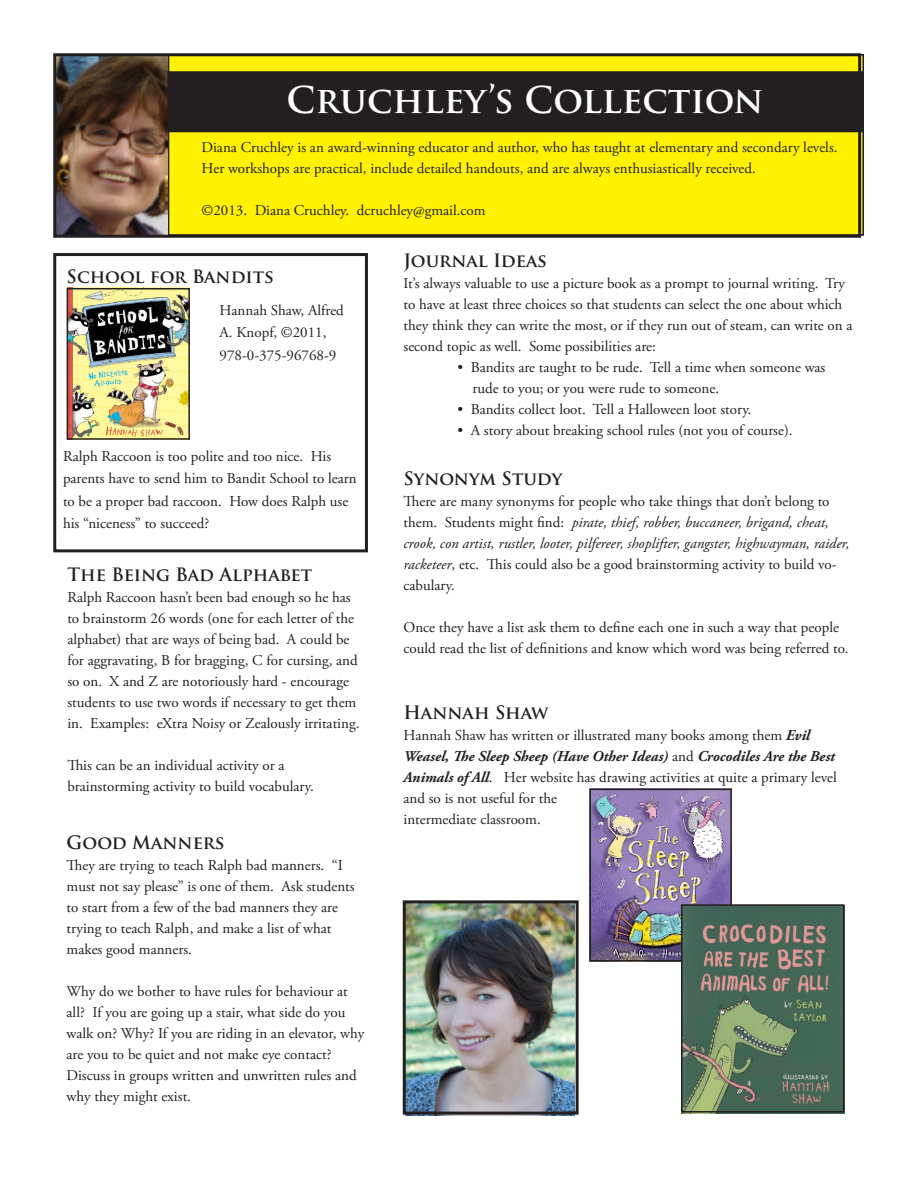
<style>
.page{position:relative;width:918px;height:1188px;background:#fff}
.page>*{position:absolute;margin:0;border:0;box-sizing:border-box;transform-origin:0 0}
.t1{font:700 36px "Trajan Pro";color:#fff}
.t2{font:700 18px "Trajan Pro";color:#231f20}
.t3{font:15px/21px "Adobe Garamond Pro";color:#231f20}
.t4{font:15px/22.5px "Adobe Garamond";color:#231f20}
.s1{font-style:italic}
.s2{font-weight:700;font-style:italic}
</style>
<div class="page">
<div style="left:169px;top:55px;width:694px;height:180px;background:#fff101"></div>
<img style="left:57px;top:57px;width:111px;height:177px">
<div style="left:168px;top:72px;width:695px;height:60px;background:#231f20"></div>
<div style="left:167px;top:71px;width:697px;height:61px;border:2px solid #231f20"></div>
<div style="left:53px;top:53px;width:808px;height:185px;border:3px solid #231f20"></div>
<div style="left:53px;top:253px;width:315px;height:299px;border:3px solid #231f20"></div>
<img style="left:70px;top:291px;width:117px;height:146px">
<div style="left:67px;top:288px;width:123px;height:152px;border:2px solid #231f20"></div>
<img style="left:407px;top:904px;width:168px;height:207px">
<div style="left:403px;top:900px;width:176px;height:215px;border:3px solid #231f20"></div>
<img style="left:593px;top:792px;width:136px;height:166px">
<div style="left:590px;top:789px;width:142px;height:172px;border:2px solid #231f20"></div>
<img style="left:681px;top:907px;width:163px;height:207px">
<div style="left:681px;top:904px;width:163px;height:209px;border:2px solid #231f20"></div>
<p class="t1" style="left:287px;top:77px;width:479px">Cruchley’s Collection</p>
<p class="t3" style="left:202px;top:138px;width:637px">Diana Cruchley is an award-winning educator and author, who has taught at elementary and secondary levels.<br>Her workshops are practical, include detailed handouts, and are always enthusiastically received.</p>
<p class="t3" style="left:202px;top:201px;width:286px">©2013. Diana Cruchley. dcruchley@gmail.com</p>
<p class="t2" style="left:67px;top:265px;width:209px">School for Bandits</p>
<p class="t4" style="left:220px;top:299px;width:126px">Hannah Shaw, Alfred<br>A. Knopf, ©2011,</p>
<p class="t4" style="left:220px;top:344px;width:118px">978-0-375-96768-9</p>
<p class="t4" style="left:63px;top:445px;width:295px">Ralph Raccoon is too polite and too nice. His parents have to send him to Bandit School to learn to be a proper bad raccoon. How does Ralph use his “niceness” to succeed?</p>
<p class="t2" style="left:67px;top:563px;width:247px">The Being Bad Alphabet</p>
<p class="t3" style="left:67px;top:587px;width:294px">Ralph Raccoon hasn’t been bad enough so he has to brainstorm 26 words (one for each letter of the alphabet) that are ways of being bad. A could be for aggravating, B for bragging, C for cursing, and so on. X and Z are notoriously hard - encourage students to use two words if necessary to get them in. Examples: eXtra Noisy or Zealously irritating.</p>
<p class="t3" style="left:67px;top:755px;width:219px">This can be an individual activity or a</p>
<p class="t3" style="left:67px;top:776px;width:248px">brainstorming activity to build vocabulary.</p>
<p class="t2" style="left:67px;top:832px;width:159px">Good Manners</p>
<p class="t3" style="left:67px;top:856px;width:290px">They are trying to teach Ralph bad manners. “I must not say please” is one of them. Ask students to start from a few of the bad manners they are</p>
<p class="t3" style="left:67px;top:919px;width:266px">trying to teach Ralph, and make a list of what makes good manners.</p>
<p class="t3" style="left:67px;top:982px;width:299px">Why do we bother to have rules for behaviour at all? If you are going up a stair, what side do you walk on? Why? If you are riding in an elevator, why are you to be quiet and not make eye contact?<br>Discuss in groups written and unwritten rules and why they might exist.</p>
<p class="t2" style="left:404px;top:250px;width:145px">Journal Ideas</p>
<p class="t4" style="left:404px;top:273px;width:451px;line-height:21px">It’s always valuable to use a picture book as a prompt to journal writing. Try to have at least three choices so that students can select the one about which they think they can write the most, or if they run out of steam, can write on a second topic as well. Some possibilities are:</p>
<p class="t4" style="left:458px;top:357px;width:369px">• Bandits are taught to be rude. Tell a time when someone was</p>
<p class="t4" style="left:472px;top:378px;width:248px">rude to you; or you were rude to someone.</p>
<p class="t4" style="left:458px;top:399px;width:295px">• Bandits collect loot. Tell a Halloween loot story.</p>
<p class="t4" style="left:458px;top:420px;width:337px">• A story about breaking school rules (not you of course).</p>
<p class="t2" style="left:404px;top:468px;width:160px">Synonym Study</p>
<p class="t3" style="left:404px;top:492px;width:448px">There are many synonyms for people who take things that don’t belong to them. Students might find: <span class="s1">pirate, thief, robber, buccaneer, brigand, cheat, crook, con artist, rustler, looter, pilfereer, shoplifter, gangster, highwayman, raider, racketeer</span>, etc. This could also be a good brainstorming activity to build vo&shy;cabulary.</p>
<p class="t3" style="left:404px;top:618px;width:447px">Once they have a list ask them to define each one in such a way that people could read the list of definitions and know which word was being referred to.</p>
<p class="t2" style="left:404px;top:701px;width:147px">Hannah Shaw</p>
<p class="t3" style="left:404px;top:725px;width:435px">Hannah Shaw has written or illustrated many books among them <span class="s2">Evil Weasel, The Sleep Sheep (Have Other Ideas)</span> and <span class="s2">Crocodiles Are the Best Animals of All</span>. Her website has drawing activities at quite a primary level and so is not useful for the</p>
<p class="t3" style="left:404px;top:809px;width:139px">intermediate classroom.</p>
</div>
